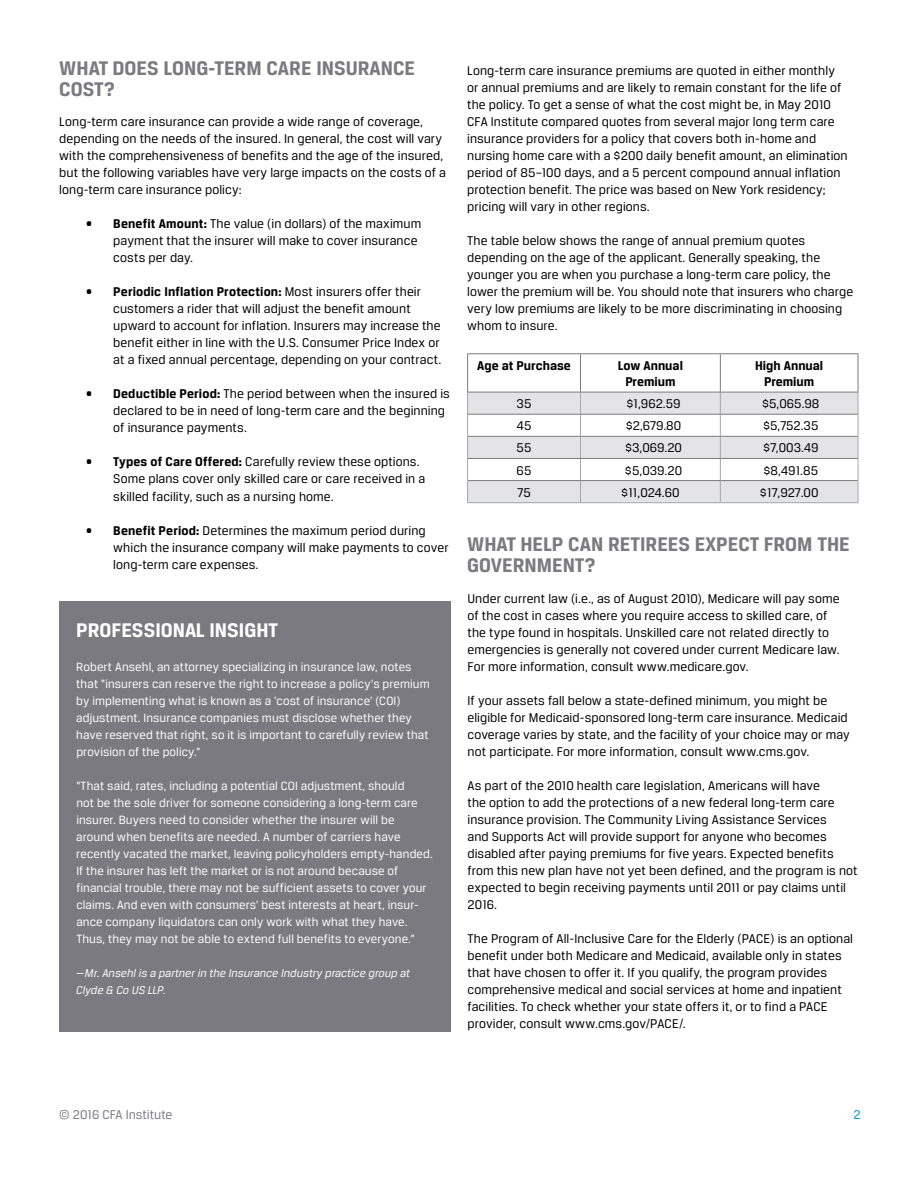
<style>
.page{position:relative;width:918px;height:1188px;background:#fff}
.page>*{position:absolute;margin:0;border:0;box-sizing:border-box;transform-origin:0 0}
.t1{font:700 21px/21px "CFA Breuer Text";color:#7b7a80}
.t2{font:700 21px "CFA Breuer Text";color:#fff}
.t3{font:13.5px/17px "CFA Breuer Text";letter-spacing:.005em;color:#000}
.t4{font:700 13.5px/16.2px "CFA Breuer Text";color:#000;text-align:center}
.t5{font:13.5px "CFA Breuer Text";color:#7b7a80}
.t6{font:13.5px "CFA Breuer Text";color:#0091d1}
.t7{font:12.75px/17px "CFA Breuer Text";letter-spacing:.005em;color:#fff}
.t8{font:italic 12px/17px "CFA Breuer Text";letter-spacing:.005em;color:#fff}
.s1{font-weight:700}
.s2{font-style:normal}
</style>
<div class="page">
<svg style="left:467px;top:354px;width:392px;height:149px"></svg>
<hr style="left:467px;top:502px;width:114px;height:1px;background:#a3a7a9">
<hr style="left:580px;top:502px;width:140px;height:1px;background:#a3a7a9">
<hr style="left:720px;top:502px;width:138px;height:1px;background:#a3a7a9">
<hr style="left:467px;top:353px;width:114px;height:1px;background:#7b7a80">
<hr style="left:467px;top:354px;width:1px;height:38px;background:#7b7a80">
<hr style="left:580px;top:353px;width:140px;height:1px;background:#7b7a80">
<hr style="left:580px;top:354px;width:1px;height:38px;background:#7b7a80">
<hr style="left:720px;top:353px;width:138px;height:1px;background:#7b7a80">
<hr style="left:720px;top:354px;width:1px;height:38px;background:#7b7a80">
<hr style="left:858px;top:354px;width:1px;height:38px;background:#7b7a80">
<hr style="left:467px;top:392px;width:114px;height:1px;background:#7b7a80">
<hr style="left:580px;top:392px;width:140px;height:1px;background:#7b7a80">
<hr style="left:720px;top:392px;width:138px;height:1px;background:#7b7a80">
<hr style="left:468px;top:414px;width:113px;height:1px;background:#7b7a80">
<hr style="left:580px;top:414px;width:140px;height:1px;background:#7b7a80">
<hr style="left:720px;top:414px;width:138px;height:1px;background:#7b7a80">
<hr style="left:468px;top:436px;width:113px;height:1px;background:#7b7a80">
<hr style="left:580px;top:436px;width:140px;height:1px;background:#7b7a80">
<hr style="left:720px;top:436px;width:138px;height:1px;background:#7b7a80">
<hr style="left:468px;top:458px;width:113px;height:1px;background:#7b7a80">
<hr style="left:580px;top:458px;width:140px;height:1px;background:#7b7a80">
<hr style="left:720px;top:458px;width:138px;height:1px;background:#7b7a80">
<hr style="left:468px;top:480px;width:113px;height:1px;background:#7b7a80">
<hr style="left:580px;top:480px;width:140px;height:1px;background:#7b7a80">
<hr style="left:720px;top:480px;width:138px;height:1px;background:#7b7a80">
<div style="left:59px;top:601px;width:391px;height:431px;background:#7b7a80"></div>
<h1 class="t1" style="left:59px;top:57px;width:357px">WHAT DOES LONG-TERM CARE INSURANCE<br>COST?</h1>
<p class="t3" style="left:59px;top:113px;width:388px">Long-term care insurance can provide a wide range of coverage, depending on the needs of the insured. In general, the cost will vary with the comprehensiveness of benefits and the age of the insured, but the following variables have very large impacts on the costs of a long-term care insurance policy:</p>
<p class="t3" style="left:113px;top:215px;width:309px;text-indent:-27px">• <span class="s1">Benefit Amount:</span> The value (in dollars) of the maximum payment that the insurer will make to cover insurance costs per day.</p>
<p class="t3" style="left:113px;top:283px;width:329px;text-indent:-27px">• <span class="s1">Periodic Inflation Protection:</span> Most insurers offer their customers a rider that will adjust the benefit amount upward to account for inflation. Insurers may increase the benefit either in line with the U.S. Consumer Price Index or at a fixed annual percentage, depending on your contract.</p>
<p class="t3" style="left:113px;top:385px;width:338px;text-indent:-27px">• <span class="s1">Deductible Period:</span> The period between when the insured is declared to be in need of long-term care and the beginning of insurance payments.</p>
<p class="t3" style="left:113px;top:453px;width:314px;text-indent:-27px">• <span class="s1">Types of Care Offered:</span> Carefully review these options.<br>Some plans cover only skilled care or care received in a skilled facility, such as a nursing home.</p>
<p class="t3" style="left:113px;top:521px;width:337px;text-indent:-27px">• <span class="s1">Benefit Period:</span> Determines the maximum period during which the insurance company will make payments to cover long-term care expenses.</p>
<h1 class="t2" style="left:76px;top:618px;width:203px">PROFESSIONAL INSIGHT</h1>
<p class="t7" style="left:76px;top:658px;width:355px">Robert Ansehl, an attorney specializing in insurance law, notes that “insurers can reserve the right to increase a policy’s premium by implementing what is known as a ‘cost of insurance’ (COI) adjustment. Insurance companies must disclose whether they have reserved that right, so it is important to carefully review that provision of the policy.”</p>
<p class="t7" style="left:76px;top:777px;width:358px">“That said, rates, including a potential COI adjustment, should<br>not be the sole driver for someone considering a long-term care insurer. Buyers need to consider whether the insurer will be around when benefits are needed. A number of carriers have recently vacated the market, leaving policyholders empty-handed.<br>If the insurer has left the market or is not around because of financial trouble, there may not be sufficient assets to cover your claims. And even with consumers’ best interests at heart, insur&shy;ance company liquidators can only work with what they have.<br>Thus, they may not be able to extend full benefits to everyone.”</p>
<p class="t8" style="left:76px;top:964px;width:335px"><span class="s2">—</span>Mr. Ansehl is a partner in the Insurance Industry practice group at<br>Clyde &amp; Co US LLP.</p>
<p class="t3" style="left:467px;top:62px;width:382px">Long-term care insurance premiums are quoted in either monthly or annual premiums and are likely to remain constant for the life of the policy. To get a sense of what the cost might be, in May 2010<br>CFA Institute compared quotes from several major long term care insurance providers for a policy that covers both in-home and nursing home care with a $200 daily benefit amount, an elimination period of 85–100 days, and a 5 percent compound annual inflation protection benefit. The price was based on New York residency; pricing will vary in other regions.</p>
<p class="t3" style="left:467px;top:232px;width:388px">The table below shows the range of annual premium quotes depending on the age of the applicant. Generally speaking, the younger you are when you purchase a long-term care policy, the lower the premium will be. You should note that insurers who charge very low premiums are likely to be more discriminating in choosing whom to insure.</p>
<p class="t4" style="left:477px;top:357px;width:95px">Age at Purchase</p>
<p class="t4" style="left:618px;top:357px;width:67px">Low Annual<br>Premium</p>
<p class="t4" style="left:755px;top:357px;width:70px">High Annual<br>Premium</p>
<p class="t3" style="left:517px;top:395px;width:16px">35</p>
<p class="t3" style="left:626px;top:395px;width:56px">$1,962.59</p>
<p class="t3" style="left:762px;top:395px;width:59px">$5,065.98</p>
<p class="t3" style="left:517px;top:417px;width:16px">45</p>
<p class="t3" style="left:626px;top:417px;width:57px">$2,679.80</p>
<p class="t3" style="left:763px;top:417px;width:57px">$5,752.35</p>
<p class="t3" style="left:517px;top:439px;width:16px">55</p>
<p class="t3" style="left:625px;top:439px;width:59px">$3,069.20</p>
<p class="t3" style="left:763px;top:439px;width:57px">$7,003.49</p>
<p class="t3" style="left:517px;top:462px;width:16px">65</p>
<p class="t3" style="left:625px;top:462px;width:59px">$5,039.20</p>
<p class="t3" style="left:763px;top:462px;width:56px">$8,491.85</p>
<p class="t3" style="left:517px;top:484px;width:15px">75</p>
<p class="t3" style="left:621px;top:484px;width:60px">$11,024.60</p>
<p class="t3" style="left:760px;top:484px;width:60px">$17,927.00</p>
<h1 class="t1" style="left:467px;top:534px;width:384px">WHAT HELP CAN RETIREES EXPECT FROM THE<br>GOVERNMENT?</h1>
<p class="t3" style="left:468px;top:589px;width:374px">Under current law (i.e., as of August 2010), Medicare will pay some of the cost in cases where you require access to skilled care, of the type found in hospitals. Unskilled care not related directly to emergencies is generally not covered under current Medicare law.<br>For more information, consult www.medicare.gov.</p>
<p class="t3" style="left:467px;top:691px;width:384px">If your assets fall below a state-defined minimum, you might be eligible for Medicaid-sponsored long-term care insurance. Medicaid coverage varies by state, and the facility of your choice may or may not participate. For more information, consult www.cms.gov.</p>
<p class="t3" style="left:468px;top:777px;width:392px">As part of the 2010 health care legislation, Americans will have<br>the option to add the protections of a new federal long-term care insurance provision. The Community Living Assistance Services<br>and Supports Act will provide support for anyone who becomes disabled after paying premiums for five years. Expected benefits from this new plan have not yet been defined, and the program is not expected to begin receiving payments until 2011 or pay claims until 2016.</p>
<p class="t3" style="left:468px;top:930px;width:387px">The Program of All-Inclusive Care for the Elderly (PACE) is an optional benefit under both Medicare and Medicaid, available only in states that have chosen to offer it. If you qualify, the program provides comprehensive medical and social services at home and inpatient facilities. To check whether your state offers it, or to find a PACE provider, consult www.cms.gov/PACE/.</p>
<p class="t5" style="left:59px;top:1108px;width:115px">© 2016 CFA Institute</p>
<p class="t6" style="left:853px;top:1108px;width:9px">2</p>
</div>
